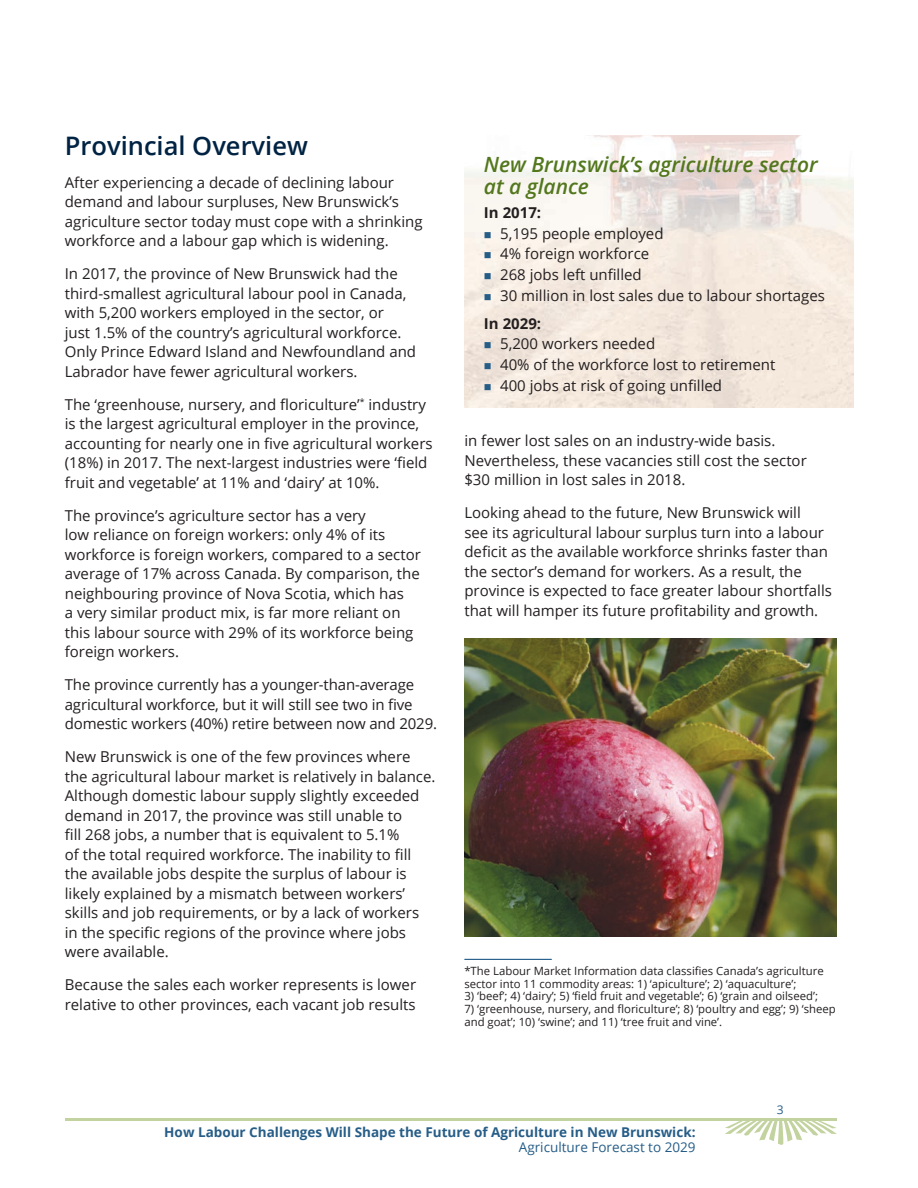
<style>
.page{position:relative;width:918px;height:1188px;background:#fff}
.page>*{position:absolute;margin:0;border:0;box-sizing:border-box;transform-origin:0 0}
.t1{font:600 25.5px "Open Sans";color:#002343}
.t2{font:italic 600 21px/22.5px "Open Sans";color:#53771d}
.t3{font:15px/19.5px "Open Sans";color:#231f20}
.t4{font:700 15px "Open Sans";color:#231f20}
.t5{font:700 13.5px "Open Sans";color:#265d87}
.t6{font:13.5px "Open Sans";color:#265d87}
.t7{font:12px "Open Sans";color:#265d87}
.t8{font:11.4px/12.8px "Open Sans";color:#231f20}
</style>
<div class="page">
<svg style="left:725px;top:1121px;width:112px;height:24px"></svg>
<hr style="left:65px;top:1118px;width:772px;height:3px;background:#c3d3a0">
<img style="left:464px;top:135px;width:389px;height:273px">
<img style="left:464px;top:638px;width:373px;height:299px">
<hr style="left:464px;top:959px;width:88px;height:1px;background:#00447b">
<svg style="left:485px;top:232px;width:6px;height:6px"></svg>
<svg style="left:485px;top:252px;width:6px;height:7px"></svg>
<svg style="left:485px;top:273px;width:6px;height:6px"></svg>
<svg style="left:485px;top:294px;width:6px;height:6px"></svg>
<svg style="left:485px;top:342px;width:6px;height:7px"></svg>
<svg style="left:485px;top:363px;width:6px;height:6px"></svg>
<svg style="left:485px;top:384px;width:6px;height:6px"></svg>
<h1 class="t1" style="left:65px;top:128px;width:245px">Provincial Overview</h1>
<p class="t3" style="left:65px;top:172px;width:359px">After experiencing a decade of declining labour demand and labour surpluses, New Brunswick’s agriculture sector today must cope with a shrinking workforce and a labour gap which is widening.</p>
<p class="t3" style="left:65px;top:263px;width:353px">In 2017, the province of New Brunswick had the third-smallest agricultural labour pool in Canada, with 5,200 workers employed in the sector, or<br>just 1.5% of the country’s agricultural workforce.<br>Only Prince Edward Island and Newfoundland and Labrador have fewer agricultural workers.</p>
<p class="t3" style="left:65px;top:394px;width:369px">The ‘greenhouse, nursery, and floriculture’ <sup>*</sup> industry is the largest agricultural employer in the province, accounting for nearly one in five agricultural workers (18%) in 2017. The next-largest industries were ‘field fruit and vegetable’ at 11% and ‘dairy’ at 10%.</p>
<p class="t3" style="left:65px;top:505px;width:358px">The province’s agriculture sector has a very<br>low reliance on foreign workers: only 4% of its workforce is foreign workers, compared to a sector average of 17% across Canada. By comparison, the neighbouring province of Nova Scotia, which has<br>a very similar product mix, is far more reliant on this labour source with 29% of its workforce being foreign workers.</p>
<p class="t3" style="left:65px;top:674px;width:374px">The province currently has a younger-than-average agricultural workforce, but it will still see two in five domestic workers (40%) retire between now and 2029.</p>
<p class="t3" style="left:65px;top:746px;width:372px">New Brunswick is one of the few provinces where the agricultural labour market is relatively in balance.<br>Although domestic labour supply slightly exceeded demand in 2017, the province was still unable to<br>fill 268 jobs, a number that is equivalent to 5.1%<br>of the total required workforce. The inability to fill the available jobs despite the surplus of labour is likely explained by a mismatch between workers’ skills and job requirements, or by a lack of workers in the specific regions of the province where jobs were available.</p>
<p class="t3" style="left:65px;top:974px;width:353px">Because the sales each worker represents is lower relative to other provinces, each vacant job results</p>
<h2 class="t2" style="left:484px;top:153px;width:335px">New Brunswick’s agriculture sector at a glance</h2>
<p class="t4" style="left:484px;top:202px;width:59px">In 2017:</p>
<p class="t3" style="left:500px;top:222px;width:326px;line-height:20.9px">5,195 people employed<br>4% foreign workforce<br>268 jobs left unfilled<br>30 million in lost sales due to labour shortages</p>
<p class="t4" style="left:484px;top:312px;width:59px">In 2029:</p>
<p class="t3" style="left:500px;top:333px;width:277px;line-height:20.9px">5,200 workers needed<br>40% of the workforce lost to retirement<br>400 jobs at risk of going unfilled</p>
<p class="t3" style="left:464px;top:430px;width:344px">in fewer lost sales on an industry-wide basis.<br>Nevertheless, these vacancies still cost the sector $30 million in lost sales in 2018.</p>
<p class="t3" style="left:464px;top:502px;width:369px">Looking ahead to the future, New Brunswick will<br>see its agricultural labour surplus turn into a labour deficit as the available workforce shrinks faster than the sector’s demand for workers. As a result, the province is expected to face greater labour shortfalls that will hamper its future profitability and growth.</p>
<p class="t8" style="left:464px;top:964px;width:361px">*The Labour Market Information data classifies Canada’s agriculture sector into 11 commodity areas: 1) ‘apiculture’; 2) ‘aquaculture’;</p>
<p class="t8" style="left:464px;top:990px;width:355px">3) ‘beef’; 4) ‘dairy’; 5) ‘field fruit and vegetable’; 6) ‘grain and oilseed’;</p>
<p class="t8" style="left:464px;top:1002px;width:373px">7) ‘greenhouse, nursery, and floriculture’; 8) ‘poultry and egg’; 9) ‘sheep and goat’; 10) ‘swine’; and 11) ‘tree fruit and vine’.</p>
<p class="t7" style="left:777px;top:1102px;width:8px">3</p>
<p class="t5" style="left:164px;top:1123px;width:533px">How Labour Challenges Will Shape the Future of Agriculture in New Brunswick:</p>
<p class="t6" style="left:519px;top:1138px;width:178px">Agriculture Forecast to 2029</p>
</div>
